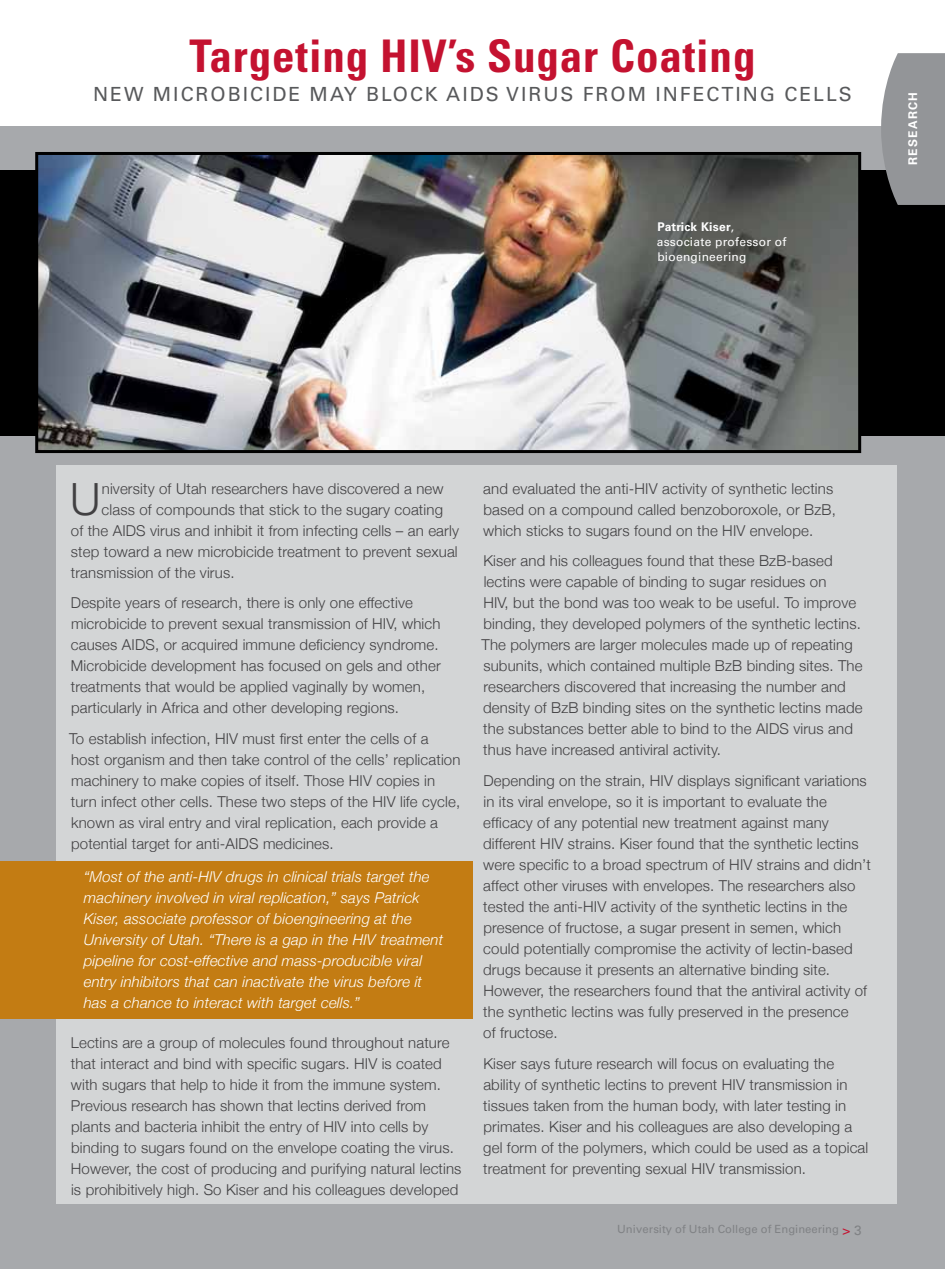
<style>
.page{position:relative;width:945px;height:1269px;background:#fff}
.page>*{position:absolute;margin:0;border:0;box-sizing:border-box;transform-origin:0 0}
.t1{font:700 condensed 45px "Univers LT Std";letter-spacing:.02em;color:#c41230}
.t2{font:300 44.4px "Helvetica Neue";color:#414042}
.t3{font:19.5px "Univers LT Std";letter-spacing:.1em;color:#58595b}
.t4{font:300 15px/21px "Helvetica Neue";letter-spacing:.01em;color:#414042}
.t5{font:italic 300 15px/21px "Helvetica Neue";letter-spacing:.01em;color:#fff}
.t6{font:12px/15px "Univers LT Std";letter-spacing:.02em;color:#fff}
.t7{font:700 12px "Univers LT Std";letter-spacing:.195em;color:#fff}
.t8{font:11.25px "Univers LT Std";color:#808285}
.s1{font-weight:700}
.s2{font-size:13.5px;color:#c41230}
.s3{font-size:13.5px}
</style>
<div class="page">
<div style="left:0;top:127px;width:945px;height:1142px;background:#a7a9ac"></div>
<div style="left:852px;top:170px;width:93px;height:266px;background:#000"></div>
<div style="left:0;top:170px;width:108px;height:266px;background:#000"></div>
<svg style="left:881px;top:53px;width:64px;height:152px;background:#929497"></svg>
<div style="left:56px;top:465px;width:840px;height:739px;background:#d3d5d6"></div>
<img style="left:39px;top:156px;width:818px;height:293px">
<div style="left:35px;top:152px;width:826px;height:301px;border:3px solid #000"></div>
<div style="left:0;top:862px;width:472px;height:157px;background:#c37c13"></div>
<h1 class="t1" style="left:189px;top:29px;width:568px">Targeting HIV’s Sugar Coating</h1>
<h3 class="t3" style="left:93px;top:82px;width:92px">new micr</h3>
<h3 class="t3" style="left:211px;top:82px;width:310px">obici de may block ai ds viru</h3>
<h3 class="t3" style="left:561px;top:82px;width:158px">s from infecti</h3>
<h3 class="t3" style="left:743px;top:82px;width:111px">ng cells</h3>
<p class="t6" style="left:657px;top:219px;width:131px"><span class="s1">Patrick Kiser</span>, associate professor of bioengineering</p>
<p class="t7" style="left:906px;top:165px;width:75px;rotate:-90deg">Research</p>
<h2 class="t2" style="left:70px;top:472px;width:32px">U</h2>
<p class="t4" style="left:102px;top:478px;width:343px">niversity of Utah researchers have discovered a new</p>
<p class="t4" style="left:102px;top:499px;width:343px">class of compounds that stick to the sugary coating</p>
<p class="t4" style="left:71px;top:520px;width:390px">of the AIDS virus and inhibit it from infecting cells – an early</p>
<p class="t4" style="left:71px;top:541px;width:388px">step toward a new microbicide treatment to prevent sexual</p>
<p class="t4" style="left:71px;top:562px;width:165px">transmission of the virus.</p>
<p class="t4" style="left:71px;top:592px;width:371px">Despite years of research, there is only one effective microbicide to prevent sexual transmission of HIV, which causes AIDS, or acquired immune deficiency syndrome.<br>Microbicide development has focused on gels and other treatments that would be applied vaginally by women, particularly in Africa and other developing regions.</p>
<p class="t4" style="left:69px;top:728px;width:393px">To establish infection, HIV must first enter the cells of a host organism and then take control of the cells’ replication machinery to make copies of itself. Those HIV copies in turn infect other cells. These two steps of the HIV life cycle, known as viral entry and viral replication, each provide a potential target for anti-AIDS medicines.</p>
<p class="t5" style="left:84px;top:866px;width:361px">“Most of the anti-HIV drugs in clinical trials target the machinery involved in viral replication,” says Patrick Kiser, associate professor of bioengineering at the University of Utah. “There is a gap in the HIV treatment pipeline for cost-effective and mass-producible viral entry inhibitors that can inactivate the virus before it has a chance to interact with target cells.”</p>
<p class="t4" style="left:71px;top:1032px;width:392px">Lectins are a group of molecules found throughout nature that interact and bind with specific sugars. HIV is coated with sugars that help to hide it from the immune system.<br>Previous research has shown that lectins derived from plants and bacteria inhibit the entry of HIV into cells by binding to sugars found on the envelope coating the virus.<br>However, the cost of producing and purifying natural lectins is prohibitively high. So Kiser and his colleagues developed</p>
<p class="t4" style="left:483px;top:478px;width:354px">and evaluated the anti-HIV activity of synthetic lectins based on a compound called benzoboroxole, or BzB, which sticks to sugars found on the HIV envelope.</p>
<p class="t4" style="left:482px;top:550px;width:383px">Kiser and his colleagues found that these BzB-based lectins were capable of binding to sugar residues on<br>HIV, but the bond was too weak to be useful. To improve binding, they developed polymers of the synthetic lectins.<br>The polymers are larger molecules made up of repeating subunits, which contained multiple BzB binding sites. The researchers discovered that increasing the number and density of BzB binding sites on the synthetic lectins made the substances better able to bind to the AIDS virus and thus have increased antiviral activity.</p>
<p class="t4" style="left:483px;top:770px;width:389px">Depending on the strain, HIV displays significant variations in its viral envelope, so it is important to evaluate the efficacy of any potential new treatment against many different HIV strains. Kiser found that the synthetic lectins were specific to a broad spectrum of HIV strains and didn’t affect other viruses with envelopes. The researchers also tested the anti-HIV activity of the synthetic lectins in the presence of fructose, a sugar present in semen, which could potentially compromise the activity of lectin-based drugs because it presents an alternative binding site.<br>However, the researchers found that the antiviral activity of the synthetic lectins was fully preserved in the presence<br>of fructose.</p>
<p class="t4" style="left:483px;top:1053px;width:387px">Kiser says future research will focus on evaluating the ability of synthetic lectins to prevent HIV transmission in tissues taken from the human body, with later testing in primates. Kiser and his colleagues are also developing a gel form of the polymers, which could be used as a topical treatment for preventing sexual HIV transmission.</p>
<p class="t8" style="left:617px;top:1222px;width:246px">University of Utah College of Engineering <span class="s2">&gt;</span> <span class="s3">3</span></p>
</div>
